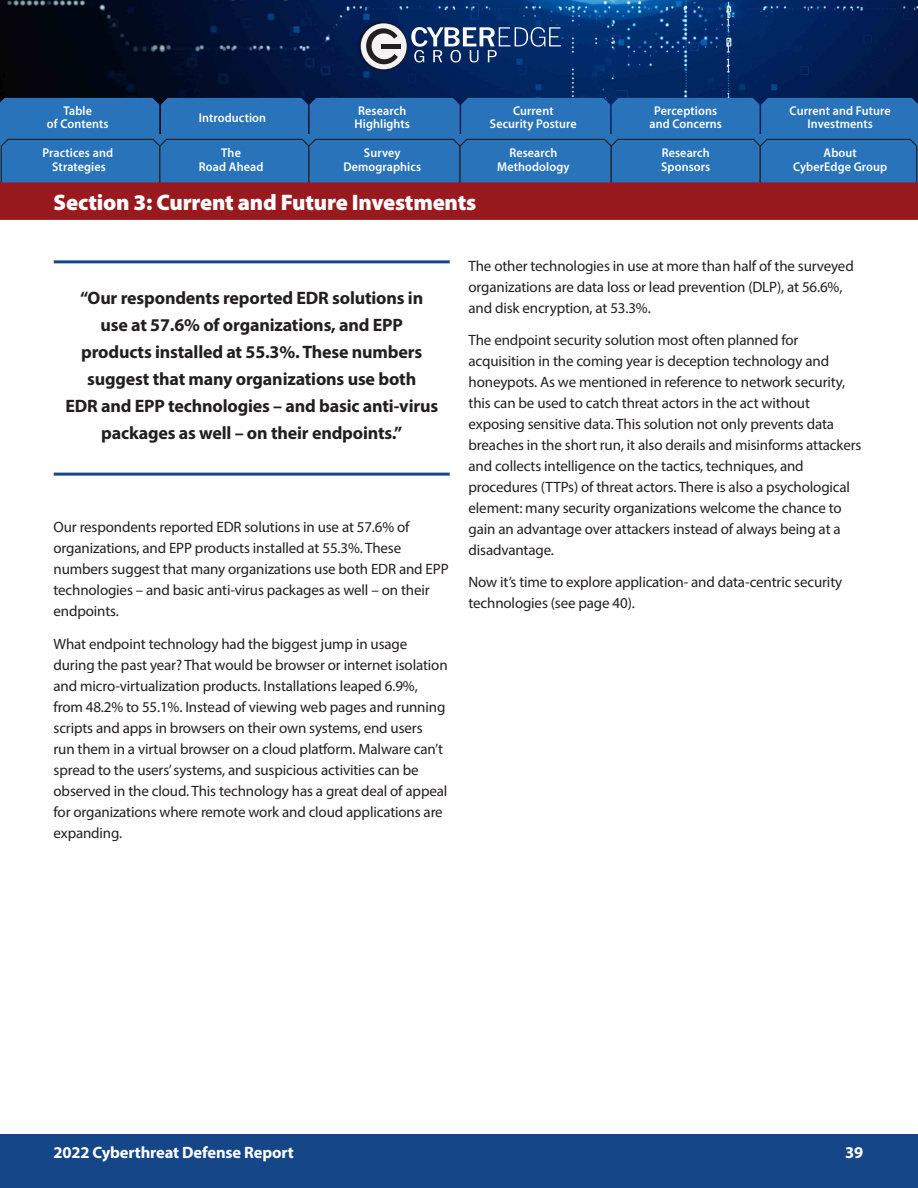
<style>
.page{position:relative;width:918px;height:1188px;background:#fff}
.page>*{position:absolute;margin:0;border:0;box-sizing:border-box;transform-origin:0 0}
.Section_head_white{font:900 22.5px "Myriad Pro";letter-spacing:-.01em;color:#fff}
.Quote_black_w_rules{font:700 18px/27px "Myriad Pro";letter-spacing:-.01em;color:#231f20;text-align:center}
.t1{font:700 16.5px "Myriad Pro";letter-spacing:-.01em;color:#fff}
.Body_copy{font:15px/21px "Myriad Pro";letter-spacing:-.01em;color:#231f20}
.t2{font:600 12.75px/13.5px "Myriad Pro";letter-spacing:.01em;color:#fff;text-align:center;scale:.95 1}
</style>
<div class="page">
<img style="left:0;top:0;width:918px;height:98px">
<img style="left:357px;top:21px;width:50px;height:50px">
<div style="left:360px;top:23px;width:48px;height:47px;border:2px solid #231f20;border-radius:50%"></div>
<div style="left:361px;top:23px;width:46px;height:46px;background:#f4f2f2;border-radius:50%"></div>
<svg style="left:366px;top:27px;width:32px;height:38px"></svg>
<div style="left:382px;top:44px;width:19px;height:5px;background:#231f20"></div>
<svg style="left:411px;top:27px;width:150px;height:35px;background:#3d5b8a"></svg>
<div style="left:0;top:1134px;width:918px;height:54px;background:#154688"></div>
<svg style="left:0;top:98px;width:918px;height:122px;background:#4a5586"></svg>
<hr style="left:54px;top:260px;width:396px;height:3px;background:#154688">
<hr style="left:54px;top:473px;width:396px;height:3px;background:#154688">
<p class="t2" style="left:63px;top:103px;width:32px">Table</p>
<p class="t2" style="left:358px;top:103px;width:52px">Research</p>
<p class="t2" style="left:199px;top:110px;width:72px">Introduction</p>
<p class="t2" style="left:47px;top:117px;width:66px">of Contents</p>
<p class="t2" style="left:354px;top:117px;width:60px">Highlights</p>
<p class="t2" style="left:490px;top:103px;width:93px">Current<br>Security Posture</p>
<p class="t2" style="left:649px;top:103px;width:78px">Perceptions and Concerns</p>
<p class="t2" style="left:790px;top:103px;width:108px">Current and Future<br>Investments</p>
<p class="t2" style="left:42px;top:146px;width:76px">Practices and<br>Strategies</p>
<p class="t2" style="left:199px;top:146px;width:69px">The<br>Road Ahead</p>
<p class="t2" style="left:343px;top:146px;width:83px">Survey<br>Demographics</p>
<p class="t2" style="left:497px;top:146px;width:78px">Research<br>Methodology</p>
<p class="t2" style="left:661px;top:146px;width:53px;text-align:left">Research<br>Sponsors</p>
<p class="t2" style="left:793px;top:146px;width:101px">About<br>CyberEdge Group</p>
<p class="Section_head_white" style="left:54px;top:187px;width:424px">Section 3: Current and Future Investments</p>
<p class="Quote_black_w_rules" style="left:65px;top:284px;width:374px">“Our respondents reported EDR solutions in use at 57.6% of organizations, and EPP products installed at 55.3%. These numbers suggest that many organizations use both<br>EDR and EPP technologies – and basic anti-virus packages as well – on their endpoints“.</p>
<p class="Body_copy" style="left:54px;top:517px;width:397px">Our respondents reported EDR solutions in use at 57.6% of organizations, and EPP products installed at 55.3%. These numbers suggest that many organizations use both EDR and EPP technologies – and basic anti-virus packages as well – on their endpoints.</p>
<p class="Body_copy" style="left:54px;top:633px;width:396px">What endpoint technology had the biggest jump in usage during the past year? That would be browser or internet isolation and micro-virtualization products. Installations leaped 6.9%, from 48.2% to 55.1%. Instead of viewing web pages and running scripts and apps in browsers on their own systems, end users<br>run them in a virtual browser on a cloud platform. Malware cant’ spread to the users’systems, and suspicious activities can be observed in the cloud. This technology has a great deal of appeal for organizations where remote work and cloud applications are expanding.</p>
<p class="Body_copy" style="left:469px;top:255px;width:387px">The other technologies in use at more than half of the surveyed organizations are data loss or lead prevention (DLP ,) at 56.6%, and disk encryption, at 53.3%.</p>
<p class="Body_copy" style="left:469px;top:329px;width:394px">The endpoint security solution most often planned for acquisition in the coming year is deception technology and honeypots. As we mentioned in reference to network security, this can be used to catch threat actors in the act without exposing sensitive data. This solution not only prevents data breaches in the short run it, also derails and misinforms attackers and collects intelligence on the tactics, techniques, and procedures (TTPs) of threat actors. There is also a psychological element: many security organizations welcome the chance to gain an advantage over attackers instead of always being at a disadvantage.</p>
<p class="Body_copy" style="left:469px;top:571px;width:375px">Now s’i t time to explore application- and data-centric security technologies (see page 40 .(</p>
<p class="t1" style="left:53px;top:1141px;width:242px">2022 Cyberthreat Defense Report</p>
<p class="t1" style="left:845px;top:1141px;width:20px">39</p>
</div>
